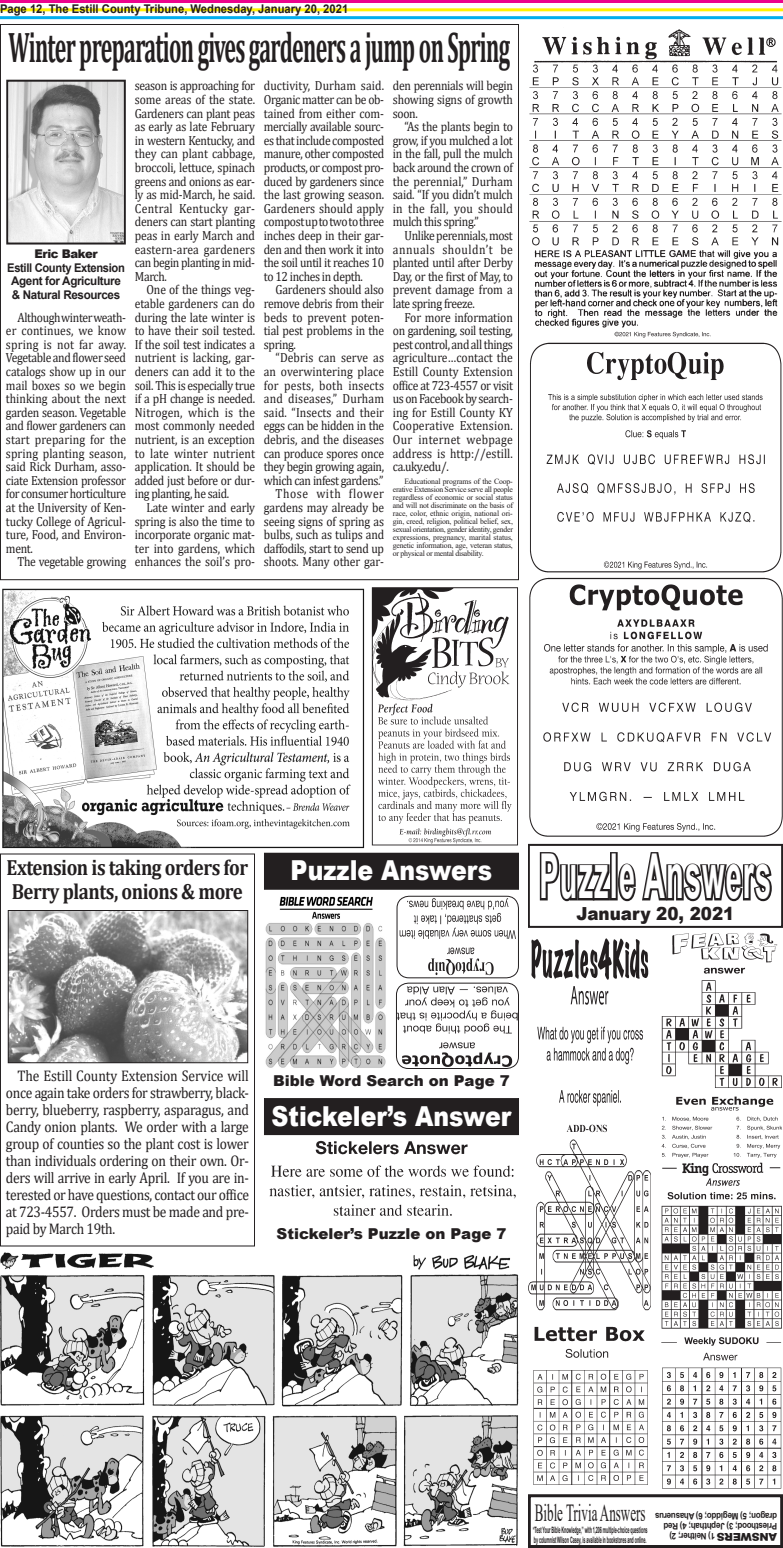
<style>
.page{position:relative;width:783px;height:1548px;background:#fff}
.page>*{position:absolute;margin:0;border:0;box-sizing:border-box;transform-origin:0 0}
.t1{font:700 62px "Arial";letter-spacing:.04em;color:#fff;scale:.46 1}
.t2{font:700 43px "Cambria";letter-spacing:-.03em;color:#231f20;scale:.51 1}
.t3{font:900 27.5px "Arial";color:#fff;scale:.86 1}
.t4{font:24.5px "Times New Roman";color:#231f20;scale:.53 1}
.t5{font:700 22px/24px "Cambria";letter-spacing:-.025em;color:#231f20;scale:.86 1}
.t6{font:900 18px "Arial";color:#231f20;scale:.93 1}
.t7{font:15.4px/17px "Cambria";letter-spacing:-.025em;color:#231f20;text-align:justify;scale:.88 1}
.t8{font:900 15px "Arial";color:#231f20}
.t9{font:13.2px/13.6px "Cambria";letter-spacing:-.02em;color:#231f20;text-align:justify;scale:.88 1}
.t10{font:700 12px "Arial";color:#231f20;scale:.94 1}
.t11{font:700 12px/13.6px "Arial";letter-spacing:-.03em;color:#231f20}
.t12{font:700 12px "Arial";letter-spacing:-.03em;color:#231f20;scale:.93 1}
.t13{font:900 12px "Arial";letter-spacing:-.03em;color:#231f20}
.t14{font:900 10.8px "Arial";letter-spacing:-.025em;color:#231f20}
.t15{font:700 9px/10px "Arial";letter-spacing:-.03em;color:#231f20;scale:.89 1}
.t16{font:700 8.8px/10px "Arial";letter-spacing:-.02em;color:#231f20;scale:.43 1}
.t17{font:8px/8px "Times New Roman";letter-spacing:-.03em;color:#231f20;text-align:justify}
</style>
<div class="page">
<hr style="left:0;top:0;width:783px;height:3px;background:#ed028c">
<hr style="left:0;top:8px;width:783px;height:3px;background:#fff101">
<hr style="left:0;top:16px;width:783px;height:3px;background:#00aeef">
<div style="left:528px;top:1494px;width:255px;height:54px;border:3px solid #231f20"></div>
<svg style="left:538px;top:843px;width:236px;height:59px"></svg>
<div style="left:528px;top:844px;width:255px;height:84px;border:2px solid #231f20"></div>
<img style="left:531px;top:938px;width:118px;height:169px">
<img style="left:661px;top:932px;width:121px;height:156px">
<img style="left:661px;top:1096px;width:121px;height:62px">
<img style="left:533px;top:1326px;width:115px;height:159px">
<img style="left:661px;top:1162px;width:121px;height:167px">
<img style="left:396px;top:983px;width:122px;height:85px;border-radius:12px">
<div style="left:396px;top:983px;width:123px;height:86px;border:1px solid #231f20;border-radius:12px"></div>
<img style="left:397px;top:896px;width:121px;height:82px;border-radius:12px">
<div style="left:397px;top:896px;width:122px;height:82px;border:1px solid #231f20;border-radius:12px"></div>
<img style="left:528px;top:1124px;width:123px;height:187px">
<img style="left:529px;top:342px;width:254px;height:495px">
<img style="left:661px;top:1337px;width:121px;height:152px">
<img style="left:529px;top:29px;width:253px;height:309px">
<img style="left:2px;top:588px;width:363px;height:261px">
<img style="left:371px;top:587px;width:147px;height:259px">
<img style="left:265px;top:896px;width:121px;height:172px">
<div style="left:264px;top:853px;width:255px;height:36px;background:#231f20"></div>
<div style="left:264px;top:853px;width:255px;height:37px;border:1px solid #231f20"></div>
<div style="left:264px;top:1099px;width:255px;height:36px;background:#231f20"></div>
<div style="left:264px;top:1098px;width:255px;height:37px;border:1px solid #231f20"></div>
<img style="left:264px;top:1135px;width:255px;height:81px">
<img style="left:9px;top:83px;width:114px;height:159px">
<div style="left:6px;top:80px;width:120px;height:165px;border:2px solid #231f20"></div>
<div style="left:0;top:854px;width:255px;height:392px;border:1px solid #231f20"></div>
<img style="left:10px;top:912px;width:236px;height:149px">
<div style="left:8px;top:910px;width:240px;height:153px;border:1px solid #231f20"></div>
<img style="left:0;top:1252px;width:519px;height:295px">
<p class="t10" style="left:0;top:1px;width:372px">Page 12, The Estill County Tribune, Wednesday, January 20, 2021</p>
<p class="t2" style="left:8px;top:17px;width:985px">Winter preparation gives gardeners a jump on Spring</p>
<p class="t13" style="left:34px;top:245px;width:65px">Eric Baker</p>
<p class="t12" style="left:7px;top:259px;width:128px">Estill County Extension</p>
<p class="t11" style="left:11px;top:274px;width:111px">Agent for Agriculture &amp; Natural Resources</p>
<p class="t9" style="left:6px;top:310px;width:138px;text-indent:12px">Althoughwinterweath&shy;er continues, we know spring is not far away.<br>Vegetable and flower seed catalogs show up in our mail boxes so we begin thinking about the next garden season. Vegetable and flower gardeners can start preparing for the spring planting season, said Rick Durham, asso&shy;ciate Extension professor for consumer horticulture at the University of Ken&shy;tucky College of Agricul&shy;ture, Food, and Environ&shy;ment.</p>
<p class="t9" style="left:17px;top:555px;width:125px">The vegetable growing</p>
<p class="t9" style="left:135px;top:79px;width:138px">season is approaching for some areas of the state.<br>Gardeners can plant peas as early as late February in western Kentucky, and they can plant cabbage, broccoli, lettuce, spinach greens and onions as ear&shy;ly as mid-March, he said.<br>Central Kentucky gar&shy;deners can start planting peas in early March and eastern-area gardeners can begin planting in mid-March.</p>
<p class="t9" style="left:135px;top:283px;width:138px;text-indent:12px">One of the things veg&shy;etable gardeners can do during the late winter is to have their soil tested.<br>If the soil test indicates a nutrient is lacking, gar&shy;deners can add it to the soil. This is especially true if a pH change is needed.<br>Nitrogen, which is the most commonly needed nutrient, is an exception to late winter nutrient application. It should be added just before or dur&shy;ing planting, he said.</p>
<p class="t9" style="left:135px;top:501px;width:138px;text-indent:12px">Late winter and early spring is also the time to incorporate organic mat&shy;ter into gardens, which enhances the soil’s pro-</p>
<p class="t9" style="left:264px;top:79px;width:138px">ductivity, Durham said.<br>Organic matter can be ob&shy;tained from either com&shy;mercially available sourc&shy;es that include composted manure, other composted products, or compost pro&shy;duced by gardeners since the last growing season.<br>Gardeners should apply compostuptotwotothree inches deep in their gar&shy;den and then work it into the soil until it reaches 10 to 12 inches in depth.</p>
<p class="t9" style="left:264px;top:283px;width:138px;text-indent:12px">Gardeners should also remove debris from their beds to prevent poten&shy;tial pest problems in the spring.</p>
<p class="t9" style="left:264px;top:351px;width:138px;text-indent:12px">“Debris can serve as an overwintering place for pests, both insects and diseases,” Durham said. “Insects and their eggs can be hidden in the debris, and the diseases can produce spores once they begin growing again, which can infest gardens.”</p>
<p class="t9" style="left:264px;top:487px;width:138px;text-indent:12px">Those with flower gardens may already be seeing signs of spring as bulbs, such as tulips and daffodils, start to send up shoots. Many other gar-</p>
<p class="t9" style="left:393px;top:79px;width:138px">den perennials will begin showing signs of growth soon.</p>
<p class="t9" style="left:393px;top:120px;width:138px;text-indent:12px">“As the plants begin to grow, if you mulched a lot in the fall, pull the mulch back around the crown of the perennial,” Durham said. “If you didn’t mulch in the fall, you should mulch this spring.”</p>
<p class="t9" style="left:393px;top:229px;width:138px;text-indent:12px">Unlikeperennials,most annuals shouldn’t be planted until after Derby Day, or the first of May, to prevent damage from a late spring freeze.</p>
<p class="t9" style="left:393px;top:310px;width:138px;text-indent:12px">For more information on gardening, soil testing, pest control, andallthings agriculture…contact the Estill County Extension office at 723-4557 or visit usonFacebookbysearch&shy;ing for Estill County KY Cooperative Extension.<br>Our internet webpage address is http://estill. ca.uky.edu/.</p>
<p class="t17" style="left:393px;top:477px;width:122px;text-indent:12px">Educational programs of the Coop&shy;erative Extension Service serve all people regardless of economic or social status and will not discriminate on the basis of race, color, ethnic origin, national ori&shy;gin, creed, religion, political belief, sex, sexual orientation, gender identity, gender expressions, pregnancy, marital status, genetic information, age, veteran status, or physical or mental disability.</p>
<p class="t5" style="left:7px;top:855px;width:282px">Extension is taking orders for<br>Berry plants, onions &amp; more</p>
<p class="t3" style="left:291px;top:850px;width:236px">Puzzle Answers</p>
<p class="t1" style="left:540px;top:833px;width:505px">Puzzle Answers</p>
<p class="t6" style="left:577px;top:901px;width:171px">January 20, 2021</p>
<p class="t7" style="left:6px;top:1067px;width:278px;text-indent:12px">The Estill County Extension Service will once again take orders for strawberry, black&shy;berry, blueberry, raspberry, asparagus, and Candy onion plants. We order with a large group of counties so the plant cost is lower than individuals ordering on their own. Or&shy;ders will arrive in early April. If you are in&shy;terested or have questions, contact our office at 723-4557. Orders must be made and pre&shy;paid by March 19th.</p>
<p class="t8" style="left:273px;top:1070px;width:238px">Bible Word Search on Page 7</p>
<p class="t3" style="left:272px;top:1096px;width:280px">Stickeler’s Answer</p>
<p class="t8" style="left:277px;top:1223px;width:231px">Stickeler’s Puzzle on Page 7</p>
<p class="t4" style="left:535px;top:1495px;width:210px">Bible Trivia Answers</p>
<p class="t16" style="left:533px;top:1525px;width:269px">“Test Your Bible Knowledge,” with 1,206 multiple-choice questions by columnist Wilson Casey, is available in bookstores and online.</p>
<p class="t15" style="left:715px;top:1541px;width:53px;rotate:-180deg">1) Neither; 2)</p>
<p class="t14" style="left:777px;top:1545px;width:62px;rotate:-180deg">ANSWERS</p>
<p class="t15" style="left:777px;top:1531px;width:139px;rotate:-180deg">Priesthood; 3) Jephthah; 4) Red dragon; 5) Megiddo; 6) Ahasuerus</p>
</div>
